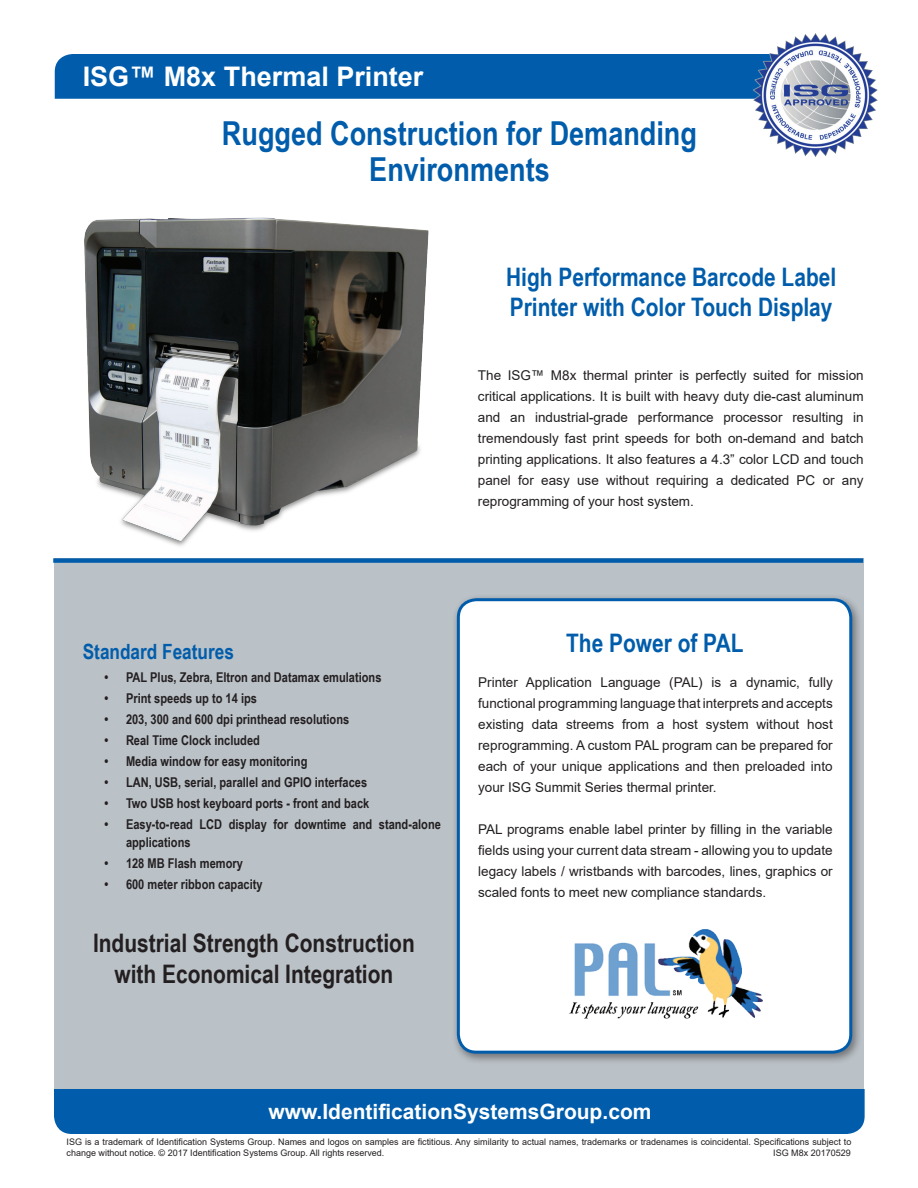
<style>
.page{position:relative;width:918px;height:1188px;background:#fff}
.page>*{position:absolute;margin:0;border:0;box-sizing:border-box;transform-origin:0 0}
.t1{font:700 33px/36px "Arial Narrow";color:#015dab;text-align:center}
.t2{font:700 27px "Arial";color:#fff}
.t3{font:700 25.5px/30.6px "Arial Narrow";color:#015dab}
.t4{font:700 25.5px/30.6px "Arial Narrow";color:#231f20;text-align:center}
.t5{font:700 21px "Arial";color:#fff}
.t6{font:700 21px "Arial Narrow";color:#015dab}
.t7{font:13.5px/21px "Arial";color:#231f20;text-align:justify}
.t8{font:700 13.5px/18px "Arial Narrow";color:#231f20}
.t9{font:9px/10.8px "Arial";color:#231f20}
</style>
<div class="page">
<div style="left:54px;top:558px;width:810px;height:533px;background:#bac1c7"></div>
<img style="left:84px;top:217px;width:345px;height:329px">
<div style="left:54px;top:1089px;width:811px;height:45px;background:#015dab"></div>
<div style="left:55px;top:54px;width:697px;height:45px;background:#015dab"></div>
<img style="left:752px;top:33px;width:126px;height:124px">
<div style="left:53px;top:558px;width:810px;height:5px;background:#015dab"></div>
<div style="left:452px;top:593px;width:412px;height:472px;background:#231f20;opacity:.5"></div>
<div style="left:458px;top:600px;width:393px;height:452px;background:#fff;border-radius:18px"></div>
<div style="left:457px;top:598px;width:395px;height:456px;border:3px solid #015dab;border-radius:18px"></div>
<img style="left:569px;top:929px;width:194px;height:90px">
<h2 class="t2" style="left:83px;top:58px;width:342px">ISG™ M8x Thermal Printer</h2>
<h1 class="t1" style="left:222px;top:114px;width:477px">Rugged Construction for Demanding<br>Environments</h1>
<h3 class="t3" style="left:506px;top:260px;width:332px">High Performance Barcode Label<br>Printer with Color Touch Display</h3>
<p class="t7" style="left:478px;top:365px;width:387px">The ISG™ M8x thermal printer is perfectly suited for mission critical applications. It is built with heavy duty die-cast aluminum and an industrial-grade performance processor resulting in tremendously fast print speeds for both on-demand and batch printing applications. It also features a 4.3” color LCD and touch panel for easy use without requiring a dedicated PC or any reprogramming of your host system.</p>
<h3 class="t6" style="left:83px;top:635px;width:153px">Standard Features</h3>
<p class="t8" style="left:104px;top:668px;width:279px">• PAL Plus, Zebra, Eltron and Datamax emulations</p>
<p class="t8" style="left:104px;top:689px;width:154px">• Print speeds up to 14 ips</p>
<p class="t8" style="left:104px;top:710px;width:246px">• 203, 300 and 600 dpi printhead resolutions</p>
<p class="t8" style="left:104px;top:731px;width:157px">• Real Time Clock included</p>
<p class="t8" style="left:104px;top:752px;width:205px">• Media window for easy monitoring</p>
<p class="t8" style="left:104px;top:773px;width:264px">• LAN, USB, serial, parallel and GPIO interfaces</p>
<p class="t8" style="left:104px;top:794px;width:266px">• Two USB host keyboard ports - front and back</p>
<p class="t8" style="left:126px;top:815px;width:316px;text-indent:-22px">• Easy-to-read LCD display for downtime and stand-alone applications</p>
<p class="t8" style="left:104px;top:854px;width:140px">• 128 MB Flash memory</p>
<p class="t8" style="left:104px;top:875px;width:160px">• 600 meter ribbon capacity</p>
<h3 class="t4" style="left:93px;top:927px;width:323px">Industrial Strength Construction with Economical Integration</h3>
<h3 class="t3" style="left:566px;top:627px;width:179px">The Power of PAL</h3>
<p class="t7" style="left:478px;top:671px;width:356px">Printer Application Language (PAL) is a dynamic, fully functional programming language that interprets and accepts existing data streems from a host system without host reprogramming. A custom PAL program can be prepared for each of your unique applications and then preloaded into your ISG Summit Series thermal printer.</p>
<p class="t7" style="left:478px;top:818px;width:356px">PAL programs enable label printer by filling in the variable fields using your current data stream - allowing you to update legacy labels / wristbands with barcodes, lines, graphics or scaled fonts to meet new compliance standards.</p>
<h3 class="t5" style="left:268px;top:1097px;width:385px">www.IdentificationSystemsGroup.com</h3>
<p class="t9" style="left:67px;top:1136px;width:786px">ISG is a trademark of Identification Systems Group. Names and logos on samples are fictitious. Any similarity to actual names, trademarks or tradenames is coincidental. Specifications subject to change without notice. © 2017 Identification Systems Group. All rights reserved.</p>
<p class="t9" style="left:773px;top:1147px;width:79px">ISG M8x 20170529</p>
</div>
